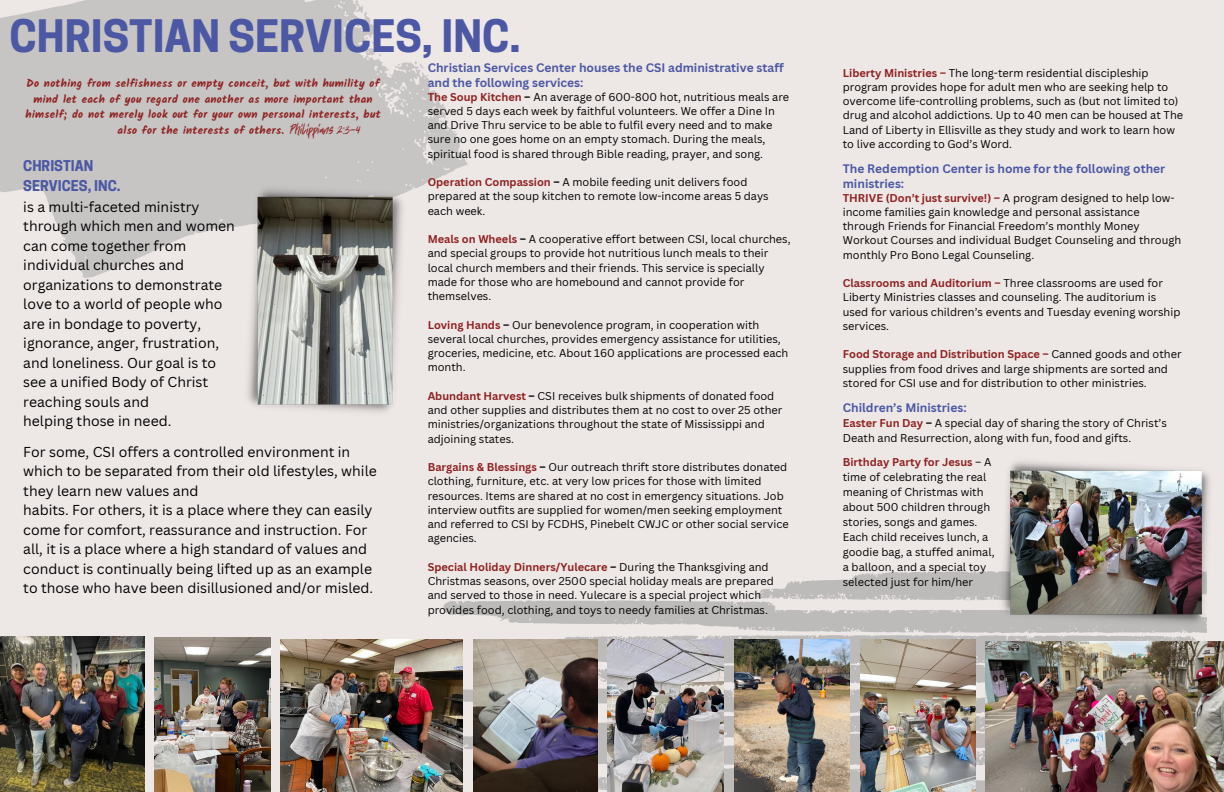
<style>
.page{position:relative;width:1224px;height:792px;background:#ede7e6}
.page>*{position:absolute;margin:0;border:0;box-sizing:border-box;transform-origin:0 0}
.t1{font:700 42px "Cooper Hewitt";color:#4c58a4}
.t2{font:14px/19.5px "Canva Sans";color:#000}
.t3{font:700 14px/19.5px "Cooper Hewitt";color:#4c58a4}
.t4{font:13px "Fearless Yandi Designs";color:#8f2222}
.t5{font:700 12px/15px "Canva Sans";color:#4c58a4}
.t6{font:11px/14.2px "Canva Sans";color:#000}
.t7{font:700 11px/15.8px "Kalam";letter-spacing:.025em;color:#8f2222;text-align:center}
.s1{font-weight:700;color:#8f2222}
.s2{font-weight:700}
</style>
<div class="page">
<svg style="left:0;top:0;width:468px;height:278px;fill:#c7c4c4"></svg>
<svg style="left:443px;top:571px;width:764px;height:221px"></svg>
<img style="left:0;top:637px;width:145px;height:154px">
<img style="left:155px;top:638px;width:115px;height:154px">
<img style="left:473px;top:639px;width:124px;height:153px">
<img style="left:281px;top:639px;width:182px;height:153px">
<img style="left:608px;top:639px;width:116px;height:153px">
<img style="left:734px;top:639px;width:116px;height:153px">
<img style="left:997px;top:461px;width:213px;height:168px">
<img style="left:860px;top:640px;width:116px;height:152px">
<img style="left:243px;top:182px;width:165px;height:231px">
<img style="left:986px;top:642px;width:238px;height:150px">
<h1 class="t1" style="left:10px;top:21px;width:513px">CHRISTIAN SERVICES, INC.</h1>
<p class="t5" style="left:428px;top:60px;width:358px">Christian Services Center houses the CSI administrative staff and the following services:</p>
<p class="t6" style="left:428px;top:89px;width:363px"><span class="s1">The Soup Kitchen</span> <span class="s2">–</span> An average of 600-800 hot, nutritious meals are served 5 days each week by faithful volunteers. We offer a Dine In and Drive Thru service to be able to fulfil every need and to make sure no one goes home on an empty stomach. During the meals, spiritual food is shared through Bible reading, prayer, and song.</p>
<p class="t6" style="left:428px;top:175px;width:343px"><span class="s1">Operation Compassion</span> <span class="s2">–</span> A mobile feeding unit delivers food prepared at the soup kitchen to remote low-income areas 5 days each week.</p>
<p class="t6" style="left:428px;top:232px;width:364px"><span class="s1">Meals on Wheels</span> <span class="s2">–</span> A cooperative effort between CSI, local churches, and special groups to provide hot nutritious lunch meals to their local church members and their friends. This service is specially made for those who are homebound and cannot provide for themselves.</p>
<p class="t6" style="left:428px;top:317px;width:362px"><span class="s1">Loving Hands</span> <span class="s2">–</span> Our benevolence program, in cooperation with several local churches, provides emergency assistance for utilities, groceries, medicine, etc. About 160 applications are processed each month.</p>
<p class="t6" style="left:428px;top:389px;width:356px"><span class="s1">Abundant Harvest</span> <span class="s2">–</span> CSI receives bulk shipments of donated food and other supplies and distributes them at no cost to over 25 other ministries/organizations throughout the state of Mississippi and adjoining states.</p>
<p class="t6" style="left:428px;top:460px;width:363px"><span class="s1">Bargains &amp; Blessings</span> <span class="s2">–</span> Our outreach thrift store distributes donated clothing, furniture, etc. at very low prices for those with limited resources. Items are shared at no cost in emergency situations. Job interview outfits are supplied for women/men seeking employment and referred to CSI by FCDHS, Pinebelt CWJC or other social service agencies.</p>
<p class="t6" style="left:428px;top:560px;width:348px"><span class="s1">Special Holiday Dinners/Yulecare</span> <span class="s2">–</span> During the Thanksgiving and Christmas seasons, over 2500 special holiday meals are prepared and served to those in need. Yulecare is a special project which provides food, clothing, and toys to needy families at Christmas.</p>
<p class="t7" style="left:26px;top:75px;width:357px">Do nothing from selfishness or empty conceit, but with humility of mind let each of you regard one another as more important than himself; do not merely look out for your own personal interests, but also for the interests of others.</p>
<p class="t3" style="left:23px;top:158px;width:99px">CHRISTIAN<br>SERVICES, INC.</p>
<p class="t2" style="left:23px;top:197px;width:213px">is a multi-faceted ministry through which men and women can come together from individual churches and organizations to demonstrate love to a world of people who are in bondage to poverty, ignorance, anger, frustration, and loneliness. Our goal is to see a unified Body of Christ reaching souls and<br>helping those in need.</p>
<p class="t2" style="left:23px;top:441px;width:355px">For some, CSI offers a controlled environment in which to be separated from their old lifestyles, while they learn new values and<br>habits. For others, it is a place where they can easily come for comfort, reassurance and instruction. For all, it is a place where a high standard of values and conduct is continually being lifted up as an example to those who have been disillusioned and/or misled.</p>
<p class="t4" style="left:290px;top:122px;width:72px">Philippians 2:3-4</p>
<p class="t6" style="left:843px;top:65px;width:342px"><span class="s1">Liberty Ministries –</span> The long-term residential discipleship program provides hope for adult men who are seeking help to overcome life-controlling problems, such as (but not limited to) drug and alcohol addictions. Up to 40 men can be housed at The Land of Liberty in Ellisville as they study and work to learn how to live according to God’s Word.</p>
<p class="t5" style="left:843px;top:161px;width:324px">The Redemption Center is home for the following other ministries:</p>
<p class="t6" style="left:843px;top:190px;width:340px"><span class="s1">THRIVE (Don’t just survive!) –</span> A program designed to help low&shy;income families gain knowledge and personal assistance through Friends for Financial Freedom’s monthly Money Workout Courses and individual Budget Counseling and through monthly Pro Bono Legal Counseling.</p>
<p class="t6" style="left:843px;top:276px;width:339px"><span class="s1">Classrooms and Auditorium –</span> Three classrooms are used for Liberty Ministries classes and counseling. The auditorium is used for various children’s events and Tuesday evening worship services.</p>
<p class="t6" style="left:843px;top:347px;width:340px"><span class="s1">Food Storage and Distribution Space –</span> Canned goods and other supplies from food drives and large shipments are sorted and stored for CSI use and for distribution to other ministries.</p>
<p class="t5" style="left:843px;top:400px;width:125px">Children’s Ministries:</p>
<p class="t6" style="left:843px;top:415px;width:326px;line-height:15px"><span class="s1">Easter Fun Day</span> <span class="s2">–</span> A special day of sharing the story of Christ’s<br>Death and Resurrection, along with fun, food and gifts.</p>
<p class="t6" style="left:843px;top:454px;width:153px;line-height:15px"><span class="s1">Birthday Party for Jesus</span> – A time of celebrating the real meaning of Christmas with about 500 children through stories, songs and games.<br>Each child receives lunch, a goodie bag, a stuffed animal, a balloon, and a special toy selected just for him/her</p>
</div>
